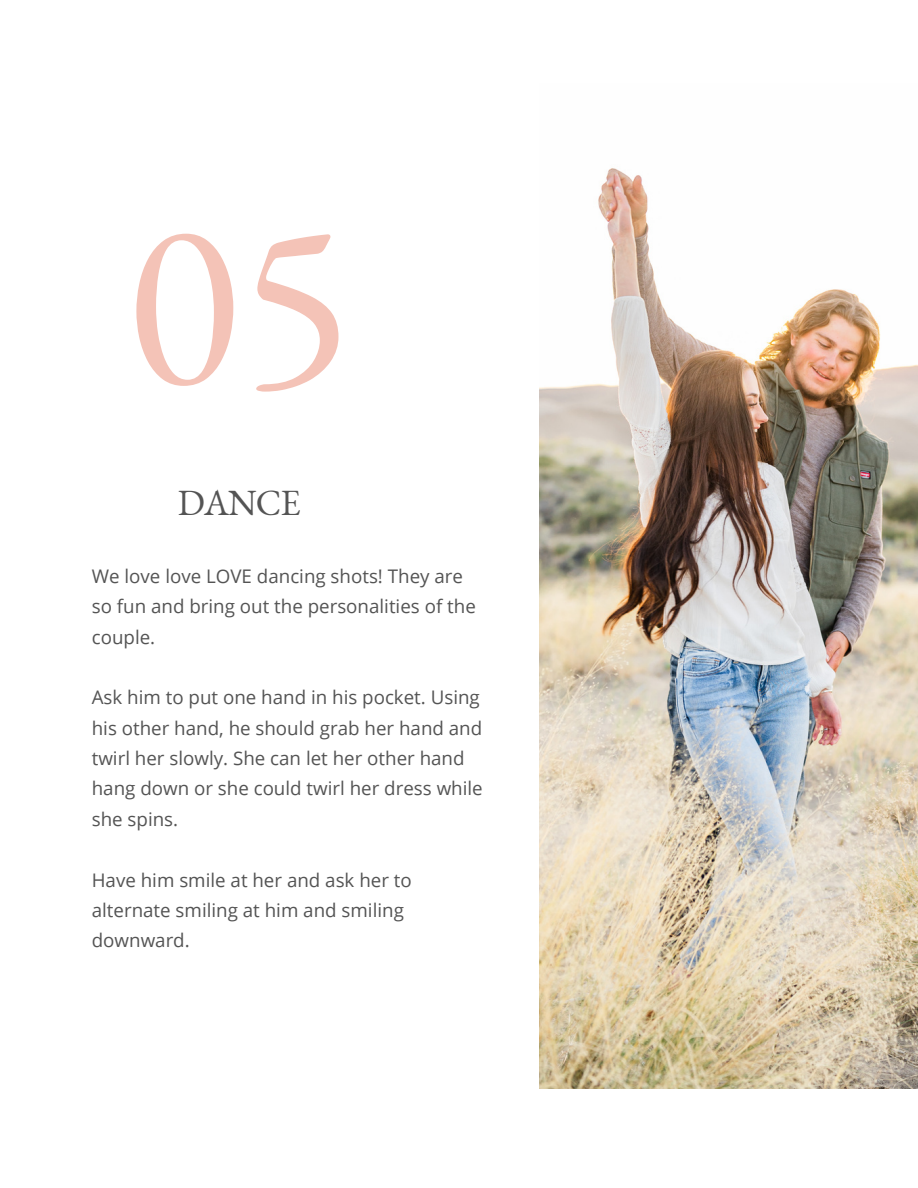
<style>
.page{position:relative;width:918px;height:1188px;background:#fff}
.page>*{position:absolute;margin:0;border:0;box-sizing:border-box;transform-origin:0 0}
.t1{font:236.4px "EB Garamond";color:#f4c3b7}
.t2{font:36px "EB Garamond";letter-spacing:-.025em;color:#545454}
.t3{font:18.75px/30.3px "Open Sans";color:#545454}
</style>
<div class="page">
<img style="left:539px;top:168px;width:379px;height:921px">
<p class="t1" style="left:126px;top:145px;width:228px">05</p>
<p class="t2" style="left:178px;top:479px;width:124px">DANCE</p>
<p class="t3" style="left:92px;top:560px;width:386px">We love love LOVE dancing shots! They are so fun and bring out the personalities of the couple.</p>
<p class="t3" style="left:92px;top:682px;width:392px">Ask him to put one hand in his pocket. Using his other hand, he should grab her hand and twirl her slowly. She can let her other hand hang down or she could twirl her dress while she spins.</p>
<p class="t3" style="left:92px;top:864px;width:322px">Have him smile at her and ask her to alternate smiling at him and smiling downward.</p>
</div>
